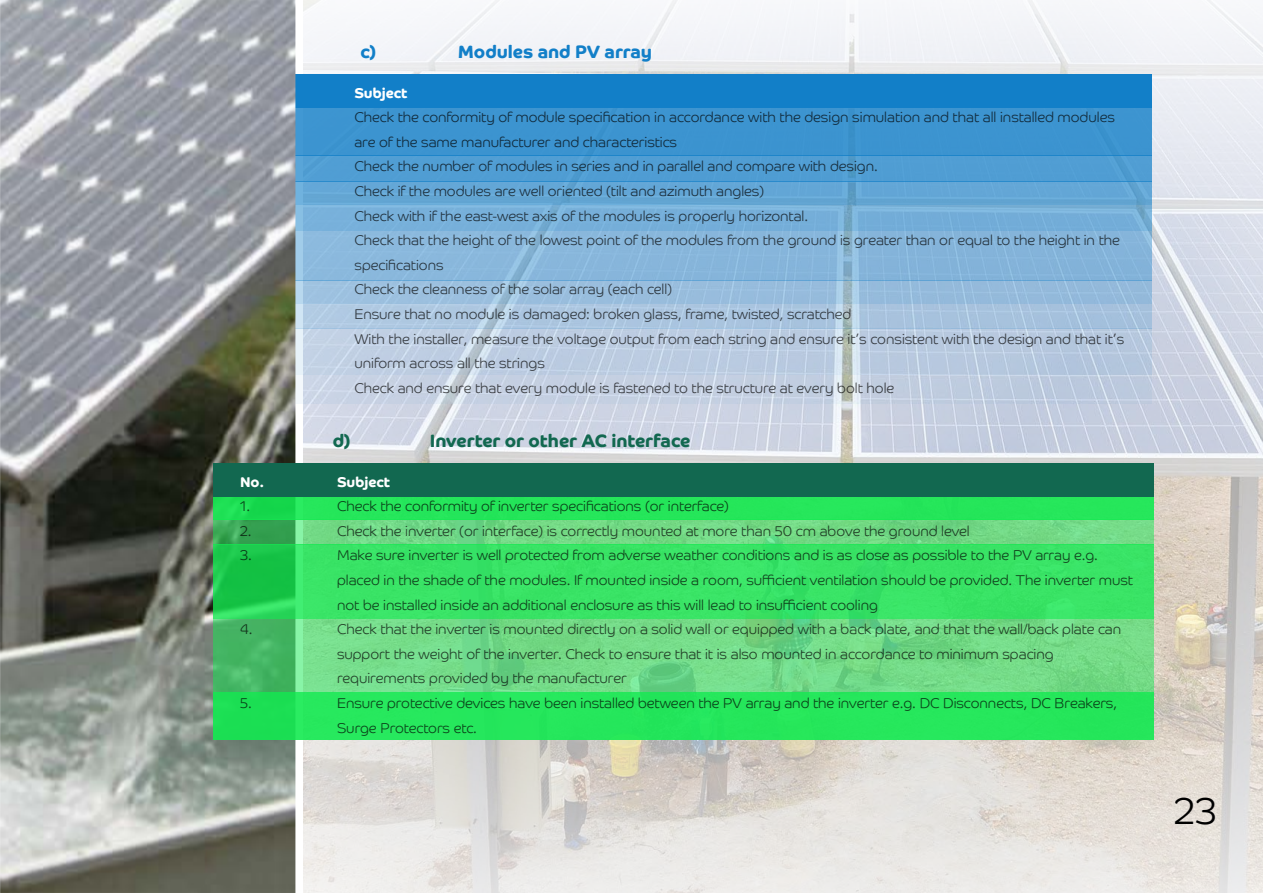
<style>
.page{position:relative;width:1263px;height:893px;background:#fff}
.page>*{position:absolute;margin:0;border:0;box-sizing:border-box;transform-origin:0 0}
.t1{font:37.5px "Barclaycard Co Lt";color:#000}
.t2{font:18px "Barclaycard Co Bd";color:#126850}
.t3{font:18px "Barclaycard Co Bd";color:#127fc8}
.t4{font:14.25px/24.6px "Barclaycard Co Lt";color:rgb(0 0 0/.7)}
.t5{font:14.25px "Barclaycard Co Bd";color:#fff}
</style>
<div class="page">
<img style="left:304px;top:0;width:959px;height:893px">
<div style="left:232px;top:74px;width:919px;height:34px;background:#127fc8"></div>
<div style="left:232px;top:108px;width:919px;height:47px;background:#3c94d0"></div>
<div style="left:232px;top:155px;width:919px;height:27px;background:#509dd3"></div>
<div style="left:232px;top:182px;width:919px;height:23px;background:#63a6d6"></div>
<div style="left:232px;top:205px;width:919px;height:26px;background:linear-gradient(to bottom,#7bb4dc,#74add8)"></div>
<div style="left:232px;top:231px;width:919px;height:49px;background:#87b6db"></div>
<svg style="left:295px;top:280px;width:856px;height:24px;fill:#98bddd"></svg>
<svg style="left:295px;top:304px;width:856px;height:24px;fill:#aac4df"></svg>
<svg style="left:295px;top:328px;width:856px;height:47px;fill:#bbcbe1"></svg>
<svg style="left:295px;top:375px;width:856px;height:28px;fill:#c4cfe1"></svg>
<img style="left:0;top:0;width:295px;height:893px">
<div style="left:213px;top:463px;width:941px;height:34px;background:#126850"></div>
<div style="left:213px;top:497px;width:941px;height:22px;background:#25e65a"></div>
<svg style="left:213px;top:519px;width:941px;height:25px;fill:#71d884"></svg>
<svg style="left:213px;top:619px;width:941px;height:73px;fill:#74db88"></svg>
<div style="left:213px;top:692px;width:941px;height:47px;background:#26e75c"></div>
<svg style="left:213px;top:544px;width:941px;height:75px;fill:#39e365"></svg>
<p class="t3" style="left:361px;top:41px;width:17px">c)</p>
<p class="t3" style="left:458px;top:41px;width:196px">Modules and PV array</p>
<p class="t5" style="left:354px;top:84px;width:55px">Subject</p>
<p class="t4" style="left:354px;top:105px;width:771px">Check the conformity of module specification in accordance with the design simulation and that all installed modules are of the same manufacturer and characteristics<br>Check the number of modules in series and in parallel and compare with design.<br>Check if the modules are well oriented (tilt and azimuth angles)<br>Check with if the east-west axis of the modules is properly horizontal.<br>Check that the height of the lowest point of the modules from the ground is greater than or equal to the height in the specifications<br>Check the cleanness of the solar array (each cell)<br>Ensure that no module is damaged: broken glass, frame, twisted, scratched<br>With the installer, measure the voltage output from each string and ensure it’s consistent with the design and that it’s uniform across all the strings<br>Check and ensure that every module is fastened to the structure at every bolt hole</p>
<p class="t2" style="left:333px;top:430px;width:19px">d)</p>
<p class="t2" style="left:430px;top:430px;width:262px">Inverter or other AC interface</p>
<p class="t5" style="left:240px;top:473px;width:26px">No.</p>
<p class="t5" style="left:337px;top:473px;width:55px">Subject</p>
<p class="t4" style="left:240px;top:494px;width:12px">1.</p>
<p class="t4" style="left:337px;top:494px;width:393px">Check the conformity of inverter specifications (or interface)</p>
<p class="t4" style="left:240px;top:518px;width:13px">2.</p>
<p class="t4" style="left:337px;top:518px;width:634px">Check the inverter (or interface) is correctly mounted at more than 50 cm above the ground level</p>
<p class="t4" style="left:240px;top:543px;width:14px">3.</p>
<p class="t4" style="left:337px;top:543px;width:797px">Make sure inverter is well protected from adverse weather conditions and is as close as possible to the PV array e.g. placed in the shade of the modules. If mounted inside a room, sufficient ventilation should be provided. The inverter must not be installed inside an additional enclosure as this will lead to insufficient cooling</p>
<p class="t4" style="left:240px;top:617px;width:14px">4.</p>
<p class="t4" style="left:337px;top:617px;width:786px">Check that the inverter is mounted directly on a solid wall or equipped with a back plate, and that the wall/back plate can support the weight of the inverter. Check to ensure that it is also mounted in accordance to minimum spacing requirements provided by the manufacturer</p>
<p class="t4" style="left:240px;top:691px;width:13px">5.</p>
<p class="t4" style="left:337px;top:691px;width:782px">Ensure protective devices have been installed between the PV array and the inverter e.g. DC Disconnects, DC Breakers,<br>Surge Protectors etc.</p>
<h1 class="t1" style="left:1174px;top:789px;width:44px">23</h1>
</div>
